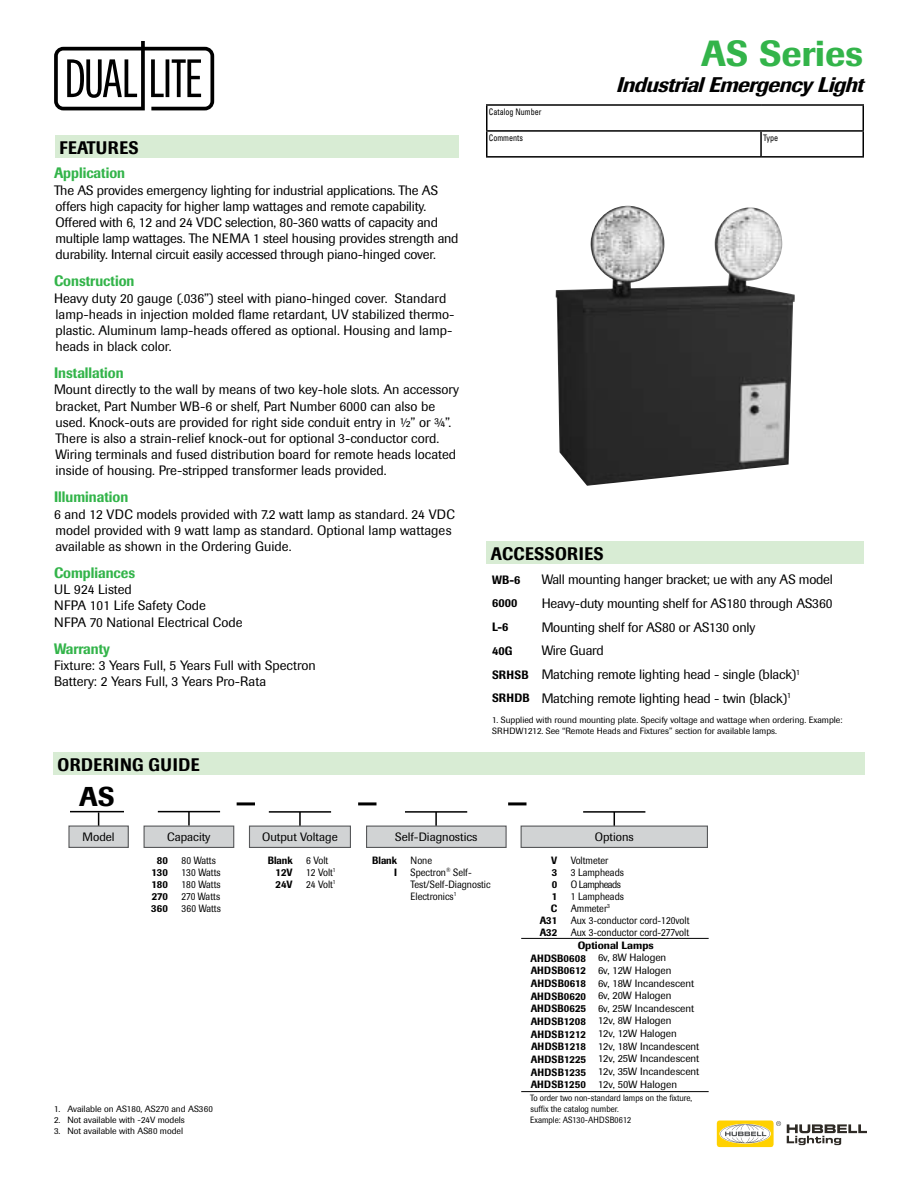
<style>
.page{position:relative;width:918px;height:1188px;background:#fff}
.page>*{position:absolute;margin:0;border:0;box-sizing:border-box;transform-origin:0 0}
.t1{font:500 36px "Imago";color:#33b44a}
.t2{font:500 27px "Imago";color:#000}
.t3{font:italic 500 21px "Imago";color:#000}
.t4{font:500 18px "Imago";letter-spacing:.02em;color:#000;scale:.9 1}
.t5{font:500 18px "Imago";letter-spacing:.04em;color:#000;scale:.9 1}
.t6{font:500 15px "Imago";color:#33b44a;scale:.9 1}
.t7{font:13.5px/16.2px "Imago";color:#000}
.t8{font:12px "Imago";color:#000}
.t9{font:500 12px "Imago";letter-spacing:.01em;color:#000;scale:.9 1}
.t10{font:10.5px/12.6px "Imago";color:#000}
.t11{font:10.5px/12px "Imago";color:#000;scale:.9 1}
.t12{font:500 10.5px "Imago";color:#000;scale:.9 1}
.t13{font:10.5px "Imago";letter-spacing:-.05em;color:#000;scale:.9 1}
.t14{font:9px/10.8px "Imago";color:#000}
.t15{font:9px/10.8px "Imago";color:#000;scale:.9 1}
.t16{font:condensed 9px "Univers LT Std";color:#000;scale:.9 1}
.s1{font-weight:500;font-size:12px}
.s2{font-weight:500}
</style>
<div class="page">
<div style="left:55px;top:136px;width:404px;height:22px;background:#d8ecd4"></div>
<div style="left:53px;top:753px;width:812px;height:22px;background:#d8ecd4"></div>
<div style="left:69px;top:826px;width:59px;height:21px;background:#d1d3d4"></div>
<div style="left:68px;top:825px;width:61px;height:23px;border:1px solid #58595b"></div>
<svg style="left:98px;top:812px;width:1px;height:14px"></svg>
<hr style="left:70px;top:811px;width:54px;height:1px;background:#000">
<svg style="left:54px;top:41px;width:160px;height:69px"></svg>
<hr style="left:486px;top:104px;width:275px;height:2px;background:#000">
<hr style="left:486px;top:106px;width:2px;height:24px;background:#000">
<hr style="left:761px;top:104px;width:103px;height:2px;background:#000">
<hr style="left:862px;top:106px;width:2px;height:24px;background:#000">
<hr style="left:486px;top:130px;width:275px;height:2px;background:#000">
<hr style="left:486px;top:132px;width:2px;height:24px;background:#000">
<hr style="left:761px;top:130px;width:103px;height:2px;background:#000">
<hr style="left:760px;top:132px;width:2px;height:24px;background:#000">
<hr style="left:862px;top:132px;width:2px;height:24px;background:#000">
<hr style="left:486px;top:156px;width:275px;height:2px;background:#000">
<hr style="left:761px;top:156px;width:103px;height:2px;background:#000">
<div style="left:487px;top:542px;width:377px;height:22px;background:#d8ecd4"></div>
<svg style="left:435px;top:813px;width:2px;height:13px"></svg>
<div style="left:367px;top:826px;width:139px;height:21px;background:#d1d3d4"></div>
<div style="left:366px;top:826px;width:141px;height:22px;border:1px solid #58595b"></div>
<hr style="left:405px;top:811px;width:62px;height:2px;background:#000">
<svg style="left:299px;top:813px;width:2px;height:13px"></svg>
<div style="left:250px;top:826px;width:100px;height:21px;background:#d1d3d4"></div>
<div style="left:249px;top:826px;width:102px;height:22px;border:1px solid #58595b"></div>
<hr style="left:269px;top:811px;width:62px;height:2px;background:#000">
<svg style="left:188px;top:812px;width:2px;height:14px"></svg>
<div style="left:144px;top:826px;width:90px;height:21px;background:#d1d3d4"></div>
<div style="left:144px;top:826px;width:90px;height:22px;border:1px solid #58595b"></div>
<hr style="left:158px;top:811px;width:62px;height:1px;background:#000">
<svg style="left:614px;top:813px;width:1px;height:13px"></svg>
<div style="left:521px;top:826px;width:186px;height:21px;background:#d1d3d4"></div>
<div style="left:521px;top:826px;width:187px;height:22px;border:1px solid #58595b"></div>
<hr style="left:583px;top:811px;width:62px;height:2px;background:#000">
<hr style="left:521px;top:938px;width:188px;height:1px;background:#000">
<hr style="left:521px;top:1091px;width:188px;height:1px;background:#000">
<img style="left:556px;top:206px;width:239px;height:280px">
<svg style="left:717px;top:1121px;width:64px;height:26px"></svg>
<svg style="left:787px;top:1124px;width:80px;height:21px"></svg>
<hr style="left:508px;top:802px;width:19px;height:3px;background:#000">
<hr style="left:237px;top:802px;width:18px;height:3px;background:#000">
<hr style="left:358px;top:802px;width:18px;height:3px;background:#000">
<h3 class="t4" style="left:60px;top:137px;width:89px">FEATURES</h3>
<p class="t6" style="left:54px;top:164px;width:81px">Application</p>
<p class="t7" style="left:54px;top:182px;width:406px">The AS provides emergency lighting for industrial applications. The AS offers high capacity for higher lamp wattages and remote capability.<br>Offered with 6, 12 and 24 VDC selection, 80-360 watts of capacity and multiple lamp wattages. The NEMA 1 steel housing provides strength and durability. Internal circuit easily accessed through piano-hinged cover.</p>
<p class="t6" style="left:54px;top:272px;width:91px">Construction</p>
<p class="t7" style="left:54px;top:290px;width:402px">Heavy duty 20 gauge (.036”) steel with piano-hinged cover. Standard lamp-heads in injection molded flame retardant, UV stabilized thermo&shy;plastic. Aluminum lamp-heads offered as optional. Housing and lamp&shy;heads in black color.</p>
<p class="t6" style="left:54px;top:364px;width:79px">Installation</p>
<p class="t7" style="left:54px;top:382px;width:406px">Mount directly to the wall by means of two key-hole slots. An accessory bracket, Part Number WB-6 or shelf, Part Number 6000 can also be used. Knock-outs are provided for right side conduit entry in ½” or ¾”.<br>There is also a strain-relief knock-out for optional 3-conductor cord.<br>Wiring terminals and fused distribution board for remote heads located inside of housing. Pre-stripped transformer leads provided.</p>
<p class="t6" style="left:54px;top:488px;width:84px">Illumination</p>
<p class="t7" style="left:54px;top:506px;width:402px">6 and 12 VDC models provided with 7.2 watt lamp as standard. 24 VDC model provided with 9 watt lamp as standard. Optional lamp wattages available as shown in the Ordering Guide.</p>
<p class="t6" style="left:54px;top:564px;width:92px">Compliances</p>
<p class="t7" style="left:54px;top:581px;width:190px">UL 924 Listed<br>NFPA 101 Life Safety Code<br>NFPA 70 National Electrical Code</p>
<p class="t6" style="left:54px;top:639px;width:64px">Warranty</p>
<p class="t7" style="left:54px;top:657px;width:263px">Fixture: 3 Years Full, 5 Years Full with Spectron<br>Battery: 2 Years Full, 3 Years Pro-Rata</p>
<h3 class="t5" style="left:58px;top:754px;width:159px">ORDERING GUIDE</h3>
<h2 class="t2" style="left:79px;top:780px;width:37px">AS</h2>
<p class="t8" style="left:83px;top:830px;width:34px">Model</p>
<p class="t8" style="left:167px;top:830px;width:45px">Capacity</p>
<p class="t8" style="left:262px;top:830px;width:77px">Output Voltage</p>
<p class="t8" style="left:395px;top:830px;width:84px">Self-Diagnostics</p>
<h1 class="t1" style="left:701px;top:31px;width:164px">AS Series</h1>
<h3 class="t3" style="left:616px;top:72px;width:256px">IndustrialEmergency Light</h3>
<p class="t16" style="left:489px;top:106px;width:60px">Catalog Number</p>
<p class="t16" style="left:489px;top:132px;width:39px">Comments</p>
<p class="t16" style="left:763px;top:132px;width:18px">Type</p>
<h3 class="t4" style="left:491px;top:542px;width:127px">ACCESSORIES</h3>
<p class="t9" style="left:492px;top:572px;width:33px">WB-6</p>
<p class="t7" style="left:542px;top:571px;width:293px">Wall mounting hanger bracket; ue with any AS model</p>
<p class="t9" style="left:492px;top:596px;width:30px">6000</p>
<p class="t7" style="left:542px;top:595px;width:292px">Heavy-duty mounting shelf for AS180 through AS360</p>
<p class="t9" style="left:492px;top:620px;width:20px">L-6</p>
<p class="t7" style="left:542px;top:619px;width:215px">Mounting shelf for AS80 or AS130 only</p>
<p class="t9" style="left:492px;top:643px;width:24px">40G</p>
<p class="t7" style="left:492px;top:639px;width:310px;line-height:23.7px;text-indent:50px">Wire Guard<br><span class="s1">SRHSB</span> Matching remote lighting head - single (black)<sup>1<br></sup><span class="s1">SRHDB</span> Matching remote lighting head - twin (black)<sup>1</sup></p>
<p class="t14" style="left:492px;top:715px;width:352px">1. Supplied with round mounting plate. Specify voltage and wattage when ordering. Example:<br>SRHDW1212. See “Remote Heads and Fixtures” section for available lamps.</p>
<p class="t8" style="left:595px;top:830px;width:41px">Options</p>
<p class="t12" style="left:157px;top:854px;width:14px">80</p>
<p class="t11" style="left:182px;top:855px;width:40px">80 Watts</p>
<p class="t12" style="left:151px;top:866px;width:20px">130</p>
<p class="t11" style="left:182px;top:867px;width:45px">130 Watts</p>
<p class="t12" style="left:152px;top:878px;width:20px">180</p>
<p class="t11" style="left:182px;top:879px;width:45px">180 Watts</p>
<p class="t12" style="left:152px;top:890px;width:19px">270</p>
<p class="t11" style="left:182px;top:891px;width:44px">270 Watts</p>
<p class="t12" style="left:151px;top:902px;width:20px">360</p>
<p class="t11" style="left:182px;top:903px;width:45px">360 Watts</p>
<p class="t14" style="left:54px;top:1104px;width:160px">1. Available on AS180, AS270 and AS360</p>
<p class="t14" style="left:54px;top:1115px;width:132px">2. Not available with -24V models</p>
<p class="t14" style="left:54px;top:1126px;width:131px">3. Not available with AS80 model</p>
<p class="t12" style="left:268px;top:854px;width:29px">Blank</p>
<p class="t11" style="left:306px;top:854px;width:26px">6 Volt</p>
<p class="t12" style="left:276px;top:866px;width:21px">12V</p>
<p class="t11" style="left:306px;top:866px;width:34px">12 Volt<sup>1</sup></p>
<p class="t12" style="left:276px;top:878px;width:21px">24V</p>
<p class="t11" style="left:306px;top:878px;width:34px">24 Volt<sup>1</sup></p>
<p class="t12" style="left:372px;top:854px;width:29px">Blank</p>
<p class="t11" style="left:411px;top:854px;width:25px">None</p>
<p class="t12" style="left:394px;top:866px;width:5px">I</p>
<p class="t11" style="left:411px;top:866px;width:90px">Spectron<sup>®</sup> Self-<br>Test/Self-Diagnostic<br>Electronics<sup>1</sup></p>
<p class="t12" style="left:551px;top:854px;width:8px">V</p>
<p class="t11" style="left:571px;top:854px;width:43px">Voltmeter</p>
<p class="t12" style="left:552px;top:866px;width:8px">3</p>
<p class="t11" style="left:571px;top:866px;width:61px">3 Lampheads</p>
<p class="t12" style="left:552px;top:878px;width:8px">0</p>
<p class="t13" style="left:571px;top:878px;width:57px">O Lampheads</p>
<p class="t12" style="left:552px;top:890px;width:8px">1</p>
<p class="t11" style="left:571px;top:890px;width:61px">1 Lampheads</p>
<p class="t12" style="left:551px;top:902px;width:9px">C</p>
<p class="t11" style="left:571px;top:902px;width:45px">Ammeter<sup>3</sup></p>
<p class="t12" style="left:540px;top:914px;width:21px">A31</p>
<p class="t11" style="left:571px;top:914px;width:133px">Aux 3-conductor cord-120volt</p>
<p class="t12" style="left:540px;top:926px;width:21px">A32</p>
<p class="t11" style="left:571px;top:926px;width:133px">Aux 3-conductor cord-277volt</p>
<p class="t10" style="left:531px;top:939px;width:170px;text-indent:47px"><span class="s2">Optional Lamps<br>AHDSB0608</span> 6v, 8W Halogen<br><span class="s2">AHDSB0612</span> 6v, 12W Halogen<br><span class="s2">AHDSB0618</span> 6v, 18W Incandescent<br><span class="s2">AHDSB0620</span> 6v, 20W Halogen<br><span class="s2">AHDSB0625</span> 6v, 25W Incandescent<br><span class="s2">AHDSB1208</span> 12v, 8W Halogen<br><span class="s2">AHDSB1212</span> 12v, 12W Halogen<br><span class="s2">AHDSB1218</span> 12v, 18W Incandescent<br><span class="s2">AHDSB1225</span> 12v, 25W Incandescent<br><span class="s2">AHDSB1235</span> 12v, 35W Incandescent<br><span class="s2">AHDSB1250</span> 12v, 50W Halogen</p>
<p class="t15" style="left:530px;top:1093px;width:182px">To order two non-standard lamps on the fixture, suffix the catalog number.<br>Example: AS130-AHDSB0612</p>
</div>
